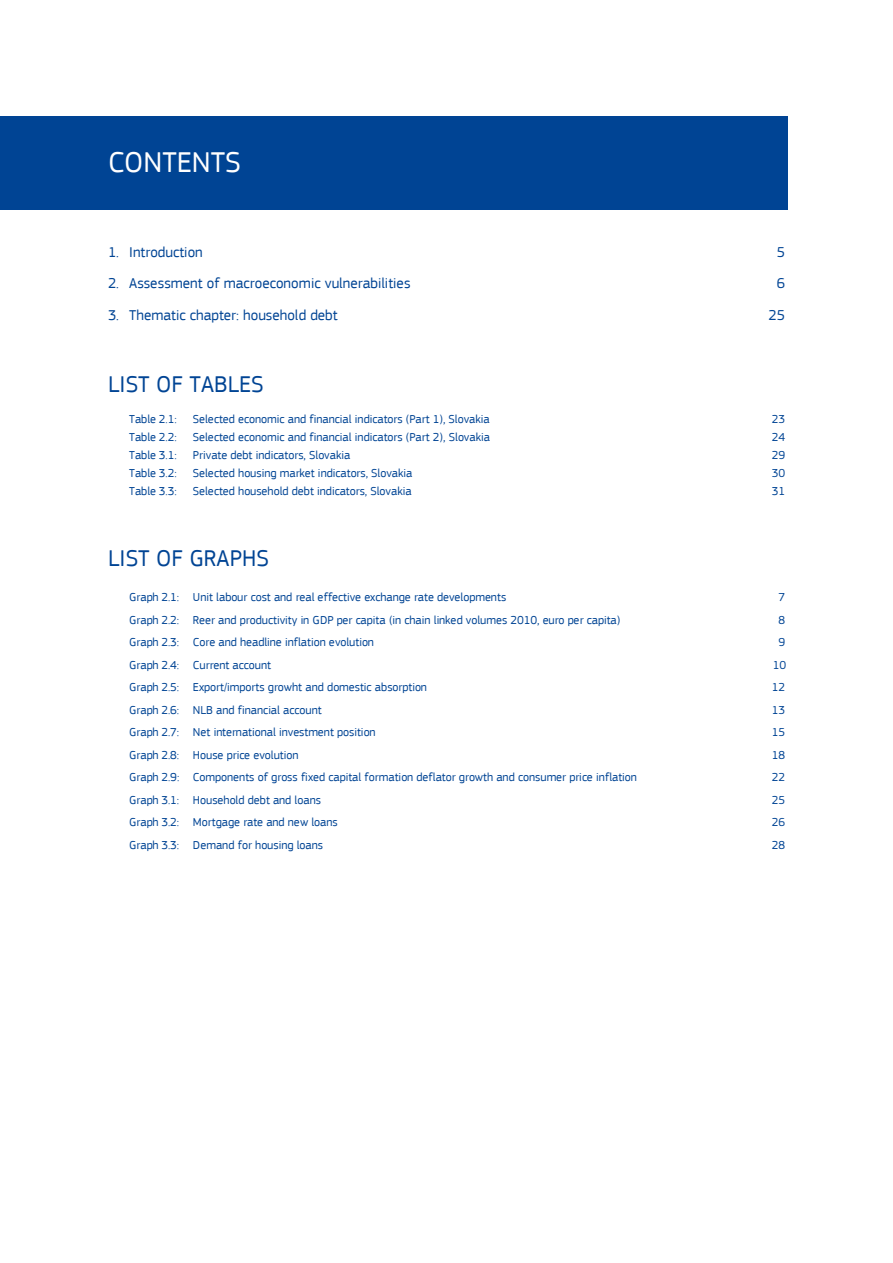
<style>
.page{position:relative;width:893px;height:1263px;background:#fff}
.page>*{position:absolute;margin:0;border:0;box-sizing:border-box;transform-origin:0 0}
.t1{font:30px "EC Square Sans Pro";color:#fff}
.t2{font:24px "EC Square Sans Pro";color:#004494}
.t3{font:15px "EC Square Sans Pro";color:#004494}
.t4{font:12px "EC Square Sans Pro";color:#004494}
</style>
<div class="page">
<div style="left:0;top:116px;width:787px;height:93px;background:#004494"></div>
<hr style="left:0;top:209px;width:787px;height:1px;background:#004494">
<hr style="left:787px;top:116px;width:1px;height:93px;background:#004494">
<h1 class="t1" style="left:108px;top:145px;width:135px">CONTENTS</h1>
<p class="t3" style="left:108px;top:243px;width:96px">1. Introduction</p>
<p class="t3" style="left:777px;top:243px;width:10px">5</p>
<p class="t3" style="left:108px;top:275px;width:304px">2. Assessment of macroeconomic vulnerabilities</p>
<p class="t3" style="left:777px;top:274px;width:10px">6</p>
<p class="t3" style="left:108px;top:306px;width:231px">3. Thematic chapter: household debt</p>
<p class="t3" style="left:768px;top:306px;width:18px">25</p>
<p class="t2" style="left:108px;top:370px;width:157px">LIST OF TABLES</p>
<p class="t4" style="left:129px;top:412px;width:49px">Table 2.1:</p>
<p class="t4" style="left:193px;top:412px;width:298px">Selected economic and financial indicators (Part 1), Slovakia</p>
<p class="t4" style="left:772px;top:412px;width:15px">23</p>
<p class="t4" style="left:129px;top:430px;width:49px">Table 2.2:</p>
<p class="t4" style="left:193px;top:430px;width:298px">Selected economic and financial indicators (Part 2), Slovakia</p>
<p class="t4" style="left:772px;top:430px;width:15px">24</p>
<p class="t4" style="left:129px;top:448px;width:49px">Table 3.1:</p>
<p class="t4" style="left:193px;top:448px;width:159px">Private debt indicators, Slovakia</p>
<p class="t4" style="left:772px;top:448px;width:15px">29</p>
<p class="t4" style="left:129px;top:466px;width:49px">Table 3.2:</p>
<p class="t4" style="left:193px;top:466px;width:221px">Selected housing market indicators, Slovakia</p>
<p class="t4" style="left:772px;top:466px;width:15px">30</p>
<p class="t4" style="left:129px;top:484px;width:49px">Table 3.3:</p>
<p class="t4" style="left:193px;top:484px;width:220px">Selected household debt indicators, Slovakia</p>
<p class="t4" style="left:772px;top:484px;width:15px">31</p>
<p class="t2" style="left:108px;top:544px;width:163px">LIST OF GRAPHS</p>
<p class="t4" style="left:129px;top:590px;width:379px">Graph 2.1: Unit labour cost and real effective exchange rate developments</p>
<p class="t4" style="left:778px;top:590px;width:8px">7</p>
<p class="t4" style="left:129px;top:612px;width:492px">Graph 2.2: Reer and productivity in GDP per capita (in chain linked volumes 2010, euro per capita)</p>
<p class="t4" style="left:778px;top:612px;width:8px">8</p>
<p class="t4" style="left:129px;top:635px;width:246px">Graph 2.3: Core and headline inflation evolution</p>
<p class="t4" style="left:778px;top:635px;width:8px">9</p>
<p class="t4" style="left:129px;top:657px;width:143px">Graph 2.4: Current account</p>
<p class="t4" style="left:773px;top:658px;width:15px">10</p>
<p class="t4" style="left:129px;top:680px;width:299px">Graph 2.5: Export/imports growht and domestic absorption</p>
<p class="t4" style="left:772px;top:680px;width:15px">12</p>
<p class="t4" style="left:129px;top:702px;width:194px">Graph 2.6: NLB and financial account</p>
<p class="t4" style="left:772px;top:702px;width:15px">13</p>
<p class="t4" style="left:129px;top:725px;width:248px">Graph 2.7: Net international investment position</p>
<p class="t4" style="left:772px;top:725px;width:15px">15</p>
<p class="t4" style="left:129px;top:747px;width:171px">Graph 2.8: House price evolution</p>
<p class="t4" style="left:772px;top:747px;width:15px">18</p>
<p class="t4" style="left:129px;top:770px;width:509px">Graph 2.9: Components of gross fixed capital formation deflator growth and consumer price inflation</p>
<p class="t4" style="left:772px;top:770px;width:15px">22</p>
<p class="t4" style="left:129px;top:792px;width:193px">Graph 3.1: Household debt and loans</p>
<p class="t4" style="left:772px;top:792px;width:15px">25</p>
<p class="t4" style="left:129px;top:815px;width:210px">Graph 3.2: Mortgage rate and new loans</p>
<p class="t4" style="left:772px;top:815px;width:15px">26</p>
<p class="t4" style="left:129px;top:837px;width:195px">Graph 3.3: Demand for housing loans</p>
<p class="t4" style="left:772px;top:837px;width:15px">28</p>
</div>
